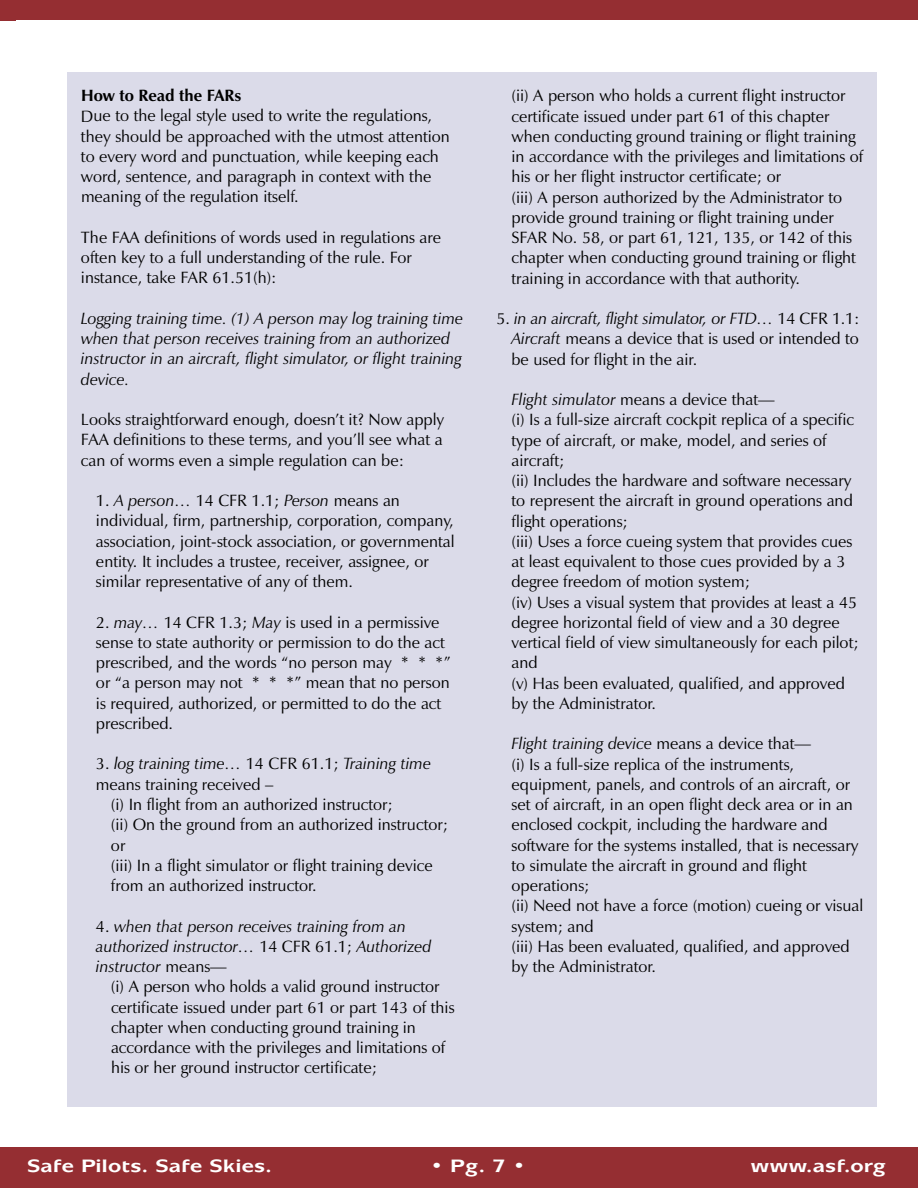
<style>
.page{position:relative;width:918px;height:1188px;background:#fff}
.page>*{position:absolute;margin:0;border:0;box-sizing:border-box;transform-origin:0 0}
.t1{font:700 18px "Mixage IT Cby BT";color:#fff;scale:1.2 1}
.t2{font:16.5px/20.2px "Zapf Humanist 601 BT";color:#000}
.t3{font:italic 16.5px/20.2px "Zapf Humanist 601 BT";color:#000}
.t4{font:700 16.5px "Zapf Humanist 601 BT";color:#000}
.s1{font-style:italic}
.s2{font-style:normal}
</style>
<div class="page">
<div style="left:68px;top:73px;width:810px;height:1034px;background:#dbdbe9"></div>
<div style="left:0;top:1148px;width:918px;height:40px;background:#952e32"></div>
<div style="left:0;top:0;width:918px;height:20px;background:#952e32"></div>
<p class="t4" style="left:81px;top:89px;width:162px">How to Read the FARs</p>
<p class="t2" style="left:81px;top:107px;width:370px">Due to the legal style used to write the regulations, they should be approached with the utmost attention to every word and punctuation, while keeping each word, sentence, and paragraph in context with the meaning of the regulation itself.</p>
<p class="t2" style="left:81px;top:229px;width:362px">The FAA definitions of words used in regulations are often key to a full understanding of the rule. For instance, take FAR 61.51(h):</p>
<p class="t3" style="left:81px;top:310px;width:384px">Logging training time. (1) A person may log training time when that person receives training from an authorized instructor in an aircraft, flight simulator, or flight training device.</p>
<p class="t2" style="left:81px;top:411px;width:365px;text-align:justify">Looks straightforward enough, doesn’t it? Now apply FAA definitions to these terms, and you’ll see what a can of worms even a simple regulation can be:</p>
<p class="t2" style="left:96px;top:492px;width:360px">1. <span class="s1">A person…</span> 14 CFR 1.1; <span class="s1">Person</span> means an individual, firm, partnership, corporation, company, association, joint-stock association, or governmental entity. It includes a trustee, receiver, assignee, or similar representative of any of them.</p>
<p class="t2" style="left:96px;top:614px;width:356px">2. <span class="s1">may…</span> 14 CFR 1.3; <span class="s1">May</span> is used in a permissive sense to state authority or permission to do the act prescribed, and the words “no person may * * *” or “a person may not * * *” mean that no person is required, authorized, or permitted to do the act prescribed.</p>
<p class="t3" style="left:96px;top:755px;width:337px"><span class="s2">3.</span> log training time… <span class="s2">14 CFR 61.1;</span> Training time</p>
<p class="t2" style="left:96px;top:776px;width:179px">means training received –</p>
<p class="t2" style="left:111px;top:796px;width:284px">(i) In flight from an authorized instructor;</p>
<p class="t2" style="left:111px;top:816px;width:339px">(ii) On the ground from an authorized instructor;</p>
<p class="t2" style="left:111px;top:836px;width:16px">or</p>
<p class="t2" style="left:111px;top:857px;width:323px">(iii) In a flight simulator or flight training device</p>
<p class="t2" style="left:111px;top:877px;width:207px">from an authorized instructor.</p>
<p class="t3" style="left:96px;top:917px;width:337px"><span class="s2">4.</span> when that person receives training from an authorized instructor… <span class="s2">14 CFR 61.1;</span> Authorized instructor <span class="s2">means—</span></p>
<p class="t2" style="left:111px;top:978px;width:345px">(i) A person who holds a valid ground instructor certificate issued under part 61 or part 143 of this chapter when conducting ground training in accordance with the privileges and limitations of his or her ground instructor certificate;</p>
<p class="t2" style="left:512px;top:87px;width:354px">(ii) A person who holds a current flight instructor certificate issued under part 61 of this chapter when conducting ground training or flight training in accordance with the privileges and limitations of his or her flight instructor certificate; or<br>(iii) A person authorized by the Administrator to provide ground training or flight training under SFAR No. 58, or part 61, 121, 135, or 142 of this chapter when conducting ground training or flight training in accordance with that authority.</p>
<p class="t2" style="left:512px;top:310px;width:350px;text-align:justify;text-indent:-15px">5. <span class="s1">in an aircraft, flight simulator, or FTD…</span> 14 CFR 1.1:<br><span class="s1">Aircraft</span> means a device that is used or intended to be used for flight in the air.</p>
<p class="t2" style="left:512px;top:391px;width:349px"><span class="s1">Flight simulator</span> means a device that—<br>(i) Is a full-size aircraft cockpit replica of a specific type of aircraft, or make, model, and series of aircraft;<br>(ii) Includes the hardware and software necessary to represent the aircraft in ground operations and flight operations;<br>(iii) Uses a force cueing system that provides cues at least equivalent to those cues provided by a 3 degree freedom of motion system;<br>(iv) Uses a visual system that provides at least a 45 degree horizontal field of view and a 30 degree vertical field of view simultaneously for each pilot; and<br>(v) Has been evaluated, qualified, and approved by the Administrator.</p>
<p class="t2" style="left:512px;top:735px;width:353px"><span class="s1">Flight training device</span> means a device that—<br>(i) Is a full-size replica of the instruments, equipment, panels, and controls of an aircraft, or set of aircraft, in an open flight deck area or in an enclosed cockpit, including the hardware and software for the systems installed, that is necessary to simulate the aircraft in ground and flight operations;<br>(ii) Need not have a force (motion) cueing or visual system; and<br>(iii) Has been evaluated, qualified, and approved by the Administrator.</p>
<p class="t1" style="left:27px;top:1160px;width:206px">Safe Pilots. Safe Skies.</p>
<p class="t1" style="left:431px;top:1160px;width:81px">•Pg.7•</p>
<p class="t1" style="left:750px;top:1160px;width:114px">www.asf.org</p>
</div>
